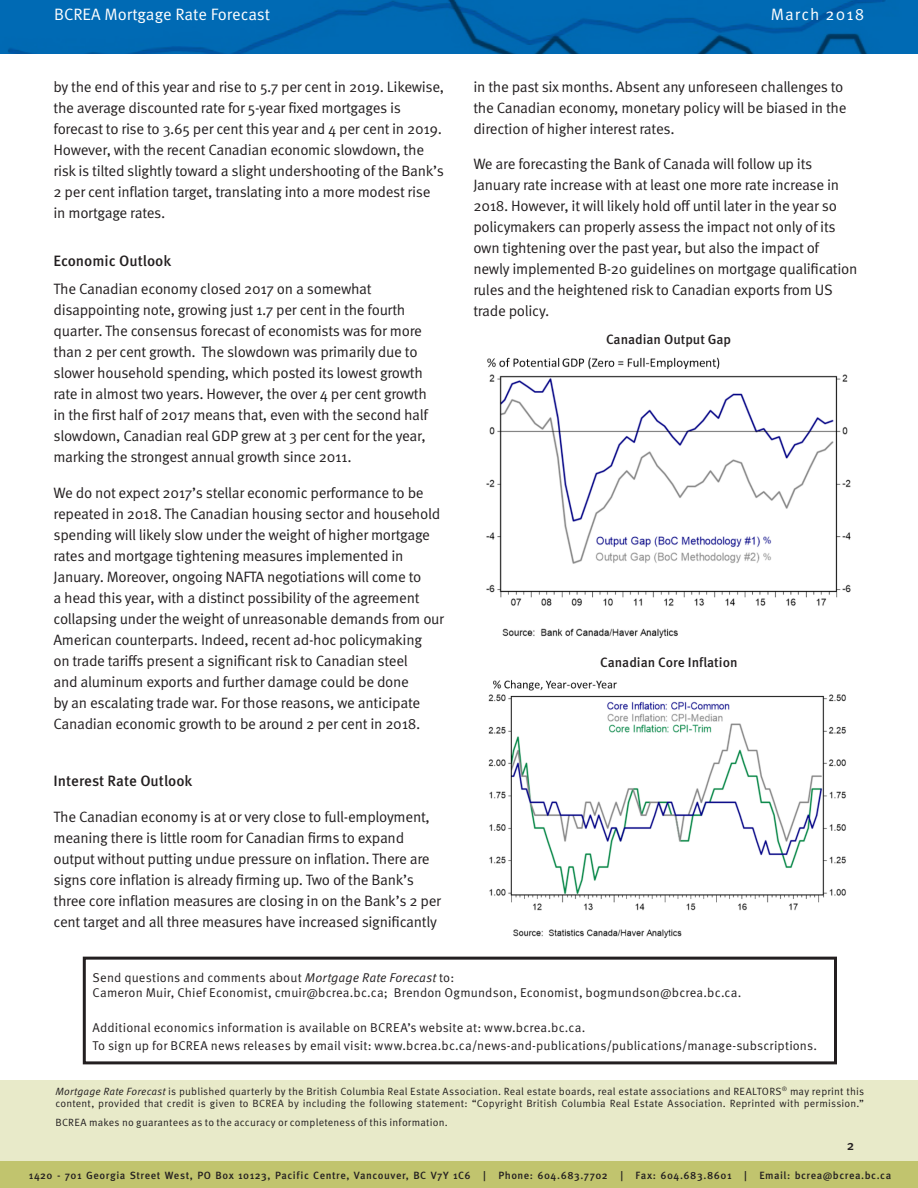
<style>
.page{position:relative;width:918px;height:1188px;background:#fff}
.page>*{position:absolute;margin:0;border:0;box-sizing:border-box;transform-origin:0 0}
.t1{font:16.5px "Meta OT Norm";color:#fff}
.t2{font:16.5px "Meta OT Norm";letter-spacing:.07em;color:#fff}
.Headings{font:15px/21px "Meta OT Norm";letter-spacing:-.02em;color:#231f20}
.Headings-2{font:500 15px "Meta OT";color:#231f20}
.t3{font:500 13.5px "Meta OT";color:#231f20}
.t4{font:12.75px/15.3px "Meta OT Norm";letter-spacing:.01em;color:#231f20}
.t5{font:10.5px/12px "Meta OT Norm";letter-spacing:.015em;color:#231f20}
.t6{font:500 10.5px "Meta OT";letter-spacing:.05em;color:#231f20}
.s1{font-family:"Meta OT Norm Ita"}
</style>
<div class="page">
<div style="left:0;top:1080px;width:918px;height:81px;background:#e8eac9"></div>
<div style="left:0;top:1161px;width:918px;height:27px;background:#c1c46e"></div>
<img style="left:0;top:0;width:918px;height:54px">
<div style="left:83px;top:957px;width:754px;height:107px;border:3px solid #231f20"></div>
<img style="left:486px;top:357px;width:365px;height:282px">
<img style="left:488px;top:679px;width:358px;height:259px">
<p class="t1" style="left:54px;top:5px;width:218px">BCREA Mortgage Rate Forecast</p>
<p class="t2" style="left:771px;top:5px;width:95px">March 2018</p>
<p class="Headings" style="left:54px;top:77px;width:392px">by the end of this year and rise to 5.7 per cent in 2019. Likewise, the average discounted rate for 5-year fixed mortgages is forecast to rise to 3.65 per cent this year and 4 per cent in 2019.<br>However, with the recent Canadian economic slowdown, the risk is tilted slightly toward a slight undershooting of the Bank’s 2 per cent inflation target, translating into a more modest rise in mortgage rates.</p>
<p class="Headings-2" style="left:54px;top:252px;width:119px">Economic Outlook</p>
<p class="Headings" style="left:54px;top:279px;width:376px">The Canadian economy closed 2017 on a somewhat disappointing note, growing just 1.7 per cent in the fourth quarter. The consensus forecast of economists was for more than 2 per cent growth. The slowdown was primarily due to slower household spending, which posted its lowest growth rate in almost two years. However, the over 4 per cent growth in the first half of 2017 means that, even with the second half slowdown, Canadian real GDP grew at 3 per cent for the year, marking the strongest annual growth since 2011.</p>
<p class="Headings" style="left:54px;top:483px;width:392px">We do not expect 2017’s stellar economic performance to be repeated in 2018. The Canadian housing sector and household spending will likely slow under the weight of higher mortgage rates and mortgage tightening measures implemented in January. Moreover, ongoing NAFTA negotiations will come to<br>a head this year, with a distinct possibility of the agreement collapsing under the weight of unreasonable demands from our American counterparts. Indeed, recent ad-hoc policymaking<br>on trade tariffs present a significant risk to Canadian steel<br>and aluminum exports and further damage could be done<br>by an escalating trade war. For those reasons, we anticipate Canadian economic growth to be around 2 per cent in 2018.</p>
<p class="Headings-2" style="left:54px;top:772px;width:140px">Interest Rate Outlook</p>
<p class="Headings" style="left:54px;top:807px;width:389px">The Canadian economy is at or very close to full-employment, meaning there is little room for Canadian firms to expand output without putting undue pressure on inflation. There are signs core inflation is already firming up. Two of the Bank’s three core inflation measures are closing in on the Bank’s 2 per cent target and all three measures have increased significantly</p>
<p class="Headings" style="left:473px;top:77px;width:375px">in the past six months. Absent any unforeseen challenges to the Canadian economy, monetary policy will be biased in the direction of higher interest rates.</p>
<p class="Headings" style="left:473px;top:153px;width:386px">We are forecasting the Bank of Canada will follow up its January rate increase with at least one more rate increase in 2018. However, it will likely hold off until later in the year so policymakers can properly assess the impact not only of its own tightening over the past year, but also the impact of newly implemented B-20 guidelines on mortgage qualification rules and the heightened risk to Canadian exports from US trade policy.</p>
<p class="t3" style="left:606px;top:332px;width:127px">Canadian Output Gap</p>
<p class="t3" style="left:600px;top:654px;width:139px">Canadian Core Inflation</p>
<p class="t4" style="left:93px;top:970px;width:650px">Send questions and comments about <span class="s1">Mortgage Rate Forecast</span> to:<br>Cameron Muir, Chief Economist, cmuir@bcrea.bc.ca; Brendon Ogmundson, Economist, bogmundson@bcrea.bc.ca.</p>
<p class="t4" style="left:93px;top:1019px;width:726px;line-height:18px">Additional economics information is available on BCREA’s website at: www.bcrea.bc.ca.<br>To sign up for BCREA news releases by email visit: www.bcrea.bc.ca/news-and-publications/publications/manage-subscriptions.</p>
<p class="t5" style="left:55px;top:1085px;width:810px"><span class="s1">Mortgage Rate Forecast</span> is published quarterly by the British Columbia Real Estate Association. Real estate boards, real estate associations and REALTORS<sup>®</sup> may reprint this content, provided that credit is given to BCREA by including the following statement: “Copyright British Columbia Real Estate Association. Reprinted with permission.”</p>
<p class="t5" style="left:55px;top:1117px;width:394px">BCREA makes no guarantees as to the accuracy or completeness of this information.</p>
<p class="t3" style="left:847px;top:1138px;width:9px">2</p>
<p class="t6" style="left:29px;top:1169px;width:864px">1420 - 701 Georgia Street West, PO Box 10123, Pacific Centre, Vancouver, BC V7Y 1C6 | Phone: 604.683.7702 | Fax: 604.683.8601 | Email: bcrea@bcrea.bc.ca</p>
</div>
